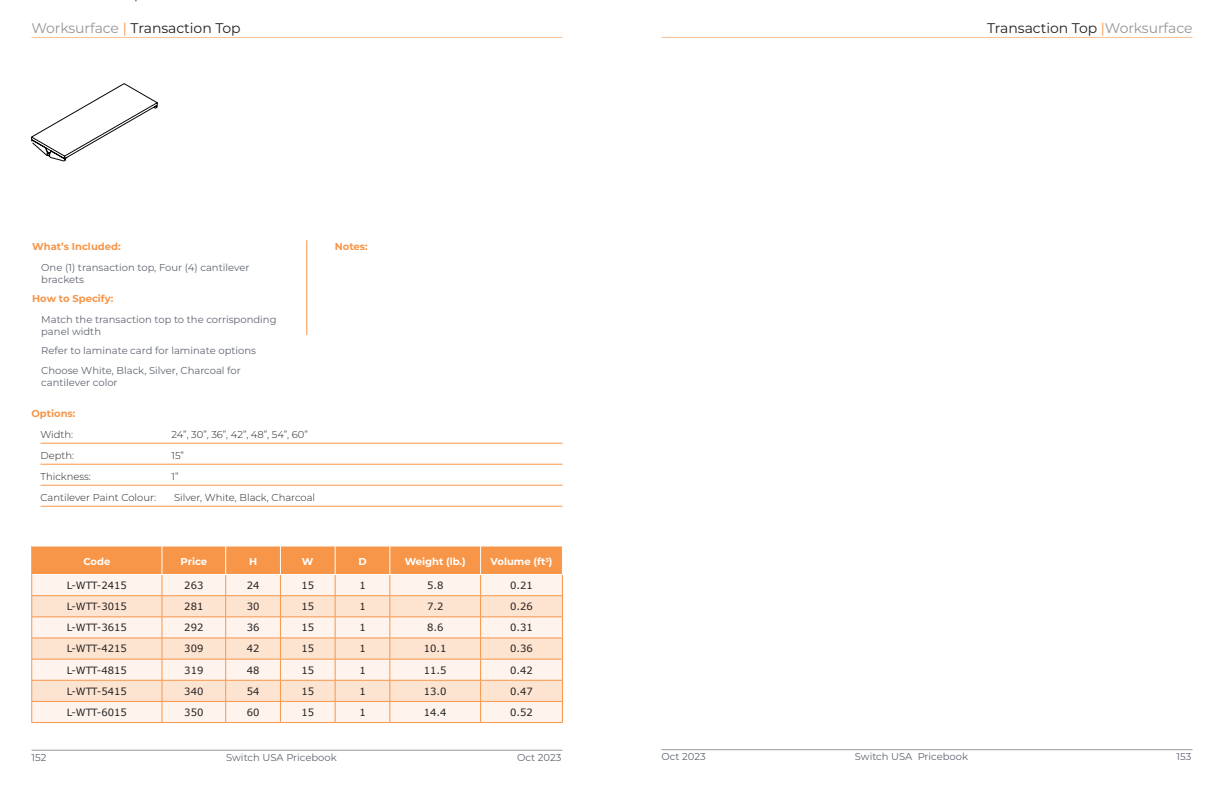
<style>
.page{position:relative;width:1224px;height:792px;background:#fff}
.page>*{position:absolute;margin:0;border:0;box-sizing:border-box;transform-origin:0 0}
.t1{font:14px "Montserrat";letter-spacing:-.005em;color:#231f20}
.note_text{font:10px/12px "Montserrat";color:#5e6470}
.table_text{font:10px "Verdana";color:#231f20}
.Note_text_options_co{font:300 10px "Montserrat";color:#231f20}
.Note_text_head{font:700 10px "Montserrat";color:#f79548}
.table_head{font:700 10px "Montserrat";color:#fff}
.s1{color:#939598}
.s2{color:#f79548}
</style>
<div class="page">
<svg style="left:31px;top:83px;width:127px;height:78px"></svg>
<hr style="left:32px;top:37px;width:530px;height:1px;background:#fac091">
<hr style="left:662px;top:37px;width:530px;height:1px;background:#fac091">
<hr style="left:32px;top:750px;width:530px;height:1px;background:#97999b">
<hr style="left:662px;top:749px;width:530px;height:1px;background:#97999b">
<hr style="left:32px;top:722px;width:130px;height:1px;background:#f79548">
<hr style="left:162px;top:722px;width:64px;height:1px;background:#f79548">
<hr style="left:226px;top:722px;width:54px;height:1px;background:#f79548">
<hr style="left:280px;top:722px;width:55px;height:1px;background:#f79548">
<hr style="left:335px;top:722px;width:55px;height:1px;background:#f79548">
<hr style="left:390px;top:722px;width:91px;height:1px;background:#f79548">
<hr style="left:481px;top:722px;width:82px;height:1px;background:#f79548">
<svg style="left:32px;top:546px;width:531px;height:176px;background:#fcdbc2"></svg>
<hr style="left:40px;top:443px;width:522px;height:1px;background:#f79548">
<hr style="left:40px;top:464px;width:522px;height:1px;background:#f79548">
<hr style="left:40px;top:485px;width:522px;height:1px;background:#f79548">
<hr style="left:40px;top:506px;width:522px;height:1px;background:#f79548">
<hr style="left:306px;top:240px;width:1px;height:95px;background:#f79548">
<h1 class="t1" style="left:32px;top:18px;width:211px"><span class="s1">Worksurface</span> <span class="s2">|</span> Transaction Top</h1>
<h1 class="t1" style="left:987px;top:18px;width:207px">Transaction Top <span class="s2">|</span><span class="s1">Worksurface</span></h1>
<p class="Note_text_head" style="left:32px;top:239px;width:90px">What’s Included:</p>
<p class="note_text" style="left:41px;top:261px;width:210px">One (1) transaction top, Four (4) cantilever brackets</p>
<p class="Note_text_head" style="left:32px;top:291px;width:83px">How to Specify:</p>
<p class="note_text" style="left:41px;top:313px;width:237px">Match the transaction top to the corrisponding panel width</p>
<p class="note_text" style="left:41px;top:344px;width:216px">Refer to laminate card for laminate options</p>
<p class="note_text" style="left:41px;top:364px;width:201px">Choose White, Black, Silver, Charcoal for cantilever color</p>
<p class="Note_text_head" style="left:32px;top:407px;width:46px">Options:</p>
<p class="Note_text_options_co" style="left:40px;top:428px;width:34px">Width:</p>
<p class="Note_text_options_co" style="left:172px;top:428px;width:138px">24”, 30”, 36”, 42”, 48”, 54”, 60”</p>
<p class="Note_text_options_co" style="left:40px;top:449px;width:35px">Depth:</p>
<p class="Note_text_options_co" style="left:172px;top:449px;width:14px">15”</p>
<p class="Note_text_options_co" style="left:40px;top:470px;width:52px">Thickness:</p>
<p class="Note_text_options_co" style="left:172px;top:470px;width:9px">1”</p>
<p class="Note_text_options_co" style="left:40px;top:491px;width:117px">Cantilever Paint Colour:</p>
<p class="Note_text_options_co" style="left:174px;top:491px;width:143px">Silver, White, Black, Charcoal</p>
<p class="Note_text_head" style="left:335px;top:239px;width:35px">Notes:</p>
<p class="table_head" style="left:83px;top:554px;width:28px">Code</p>
<p class="table_head" style="left:181px;top:554px;width:28px">Price</p>
<p class="table_head" style="left:249px;top:554px;width:10px">H</p>
<p class="table_head" style="left:302px;top:554px;width:13px">W</p>
<p class="table_head" style="left:358px;top:554px;width:10px">D</p>
<p class="table_head" style="left:405px;top:554px;width:63px">Weight (lb.)</p>
<p class="table_head" style="left:491px;top:554px;width:63px">Volume (ft<sup>3</sup>)</p>
<p class="table_text" style="left:67px;top:578px;width:62px">L-WTT-2415</p>
<p class="table_text" style="left:184px;top:578px;width:21px">263</p>
<p class="table_text" style="left:247px;top:578px;width:14px">24</p>
<p class="table_text" style="left:301px;top:578px;width:14px">15</p>
<p class="table_text" style="left:359px;top:578px;width:8px">1</p>
<p class="table_text" style="left:427px;top:578px;width:18px">5.8</p>
<p class="table_text" style="left:510px;top:578px;width:24px">0.21</p>
<p class="table_text" style="left:67px;top:600px;width:62px">L-WTT-3015</p>
<p class="table_text" style="left:184px;top:600px;width:21px">281</p>
<p class="table_text" style="left:247px;top:600px;width:14px">30</p>
<p class="table_text" style="left:301px;top:600px;width:14px">15</p>
<p class="table_text" style="left:359px;top:600px;width:8px">1</p>
<p class="table_text" style="left:427px;top:600px;width:18px">7.2</p>
<p class="table_text" style="left:510px;top:600px;width:24px">0.26</p>
<p class="table_text" style="left:67px;top:621px;width:62px">L-WTT-3615</p>
<p class="table_text" style="left:184px;top:621px;width:21px">292</p>
<p class="table_text" style="left:247px;top:621px;width:14px">36</p>
<p class="table_text" style="left:301px;top:621px;width:14px">15</p>
<p class="table_text" style="left:359px;top:621px;width:8px">1</p>
<p class="table_text" style="left:427px;top:621px;width:18px">8.6</p>
<p class="table_text" style="left:510px;top:621px;width:24px">0.31</p>
<p class="table_text" style="left:67px;top:642px;width:62px">L-WTT-4215</p>
<p class="table_text" style="left:184px;top:642px;width:21px">309</p>
<p class="table_text" style="left:247px;top:642px;width:14px">42</p>
<p class="table_text" style="left:301px;top:642px;width:14px">15</p>
<p class="table_text" style="left:359px;top:642px;width:8px">1</p>
<p class="table_text" style="left:424px;top:642px;width:24px">10.1</p>
<p class="table_text" style="left:510px;top:642px;width:24px">0.36</p>
<p class="table_text" style="left:67px;top:663px;width:62px">L-WTT-4815</p>
<p class="table_text" style="left:184px;top:663px;width:21px">319</p>
<p class="table_text" style="left:247px;top:663px;width:14px">48</p>
<p class="table_text" style="left:301px;top:663px;width:14px">15</p>
<p class="table_text" style="left:359px;top:663px;width:8px">1</p>
<p class="table_text" style="left:424px;top:663px;width:24px">11.5</p>
<p class="table_text" style="left:510px;top:663px;width:24px">0.42</p>
<p class="table_text" style="left:67px;top:684px;width:62px">L-WTT-5415</p>
<p class="table_text" style="left:184px;top:684px;width:21px">340</p>
<p class="table_text" style="left:247px;top:684px;width:14px">54</p>
<p class="table_text" style="left:301px;top:684px;width:14px">15</p>
<p class="table_text" style="left:359px;top:684px;width:8px">1</p>
<p class="table_text" style="left:424px;top:684px;width:24px">13.0</p>
<p class="table_text" style="left:510px;top:684px;width:24px">0.47</p>
<p class="table_text" style="left:67px;top:705px;width:62px">L-WTT-6015</p>
<p class="table_text" style="left:184px;top:705px;width:21px">350</p>
<p class="table_text" style="left:247px;top:705px;width:14px">60</p>
<p class="table_text" style="left:301px;top:705px;width:14px">15</p>
<p class="table_text" style="left:359px;top:705px;width:8px">1</p>
<p class="table_text" style="left:424px;top:705px;width:24px">14.4</p>
<p class="table_text" style="left:510px;top:705px;width:24px">0.52</p>
<p class="note_text" style="left:32px;top:751px;width:16px">152</p>
<p class="note_text" style="left:226px;top:751px;width:112px">Switch USA Pricebook</p>
<p class="note_text" style="left:517px;top:751px;width:46px">Oct 2023</p>
<p class="note_text" style="left:662px;top:750px;width:46px">Oct 2023</p>
<p class="note_text" style="left:855px;top:750px;width:115px">Switch USA Pricebook</p>
<p class="note_text" style="left:1177px;top:750px;width:16px">153</p>
</div>
